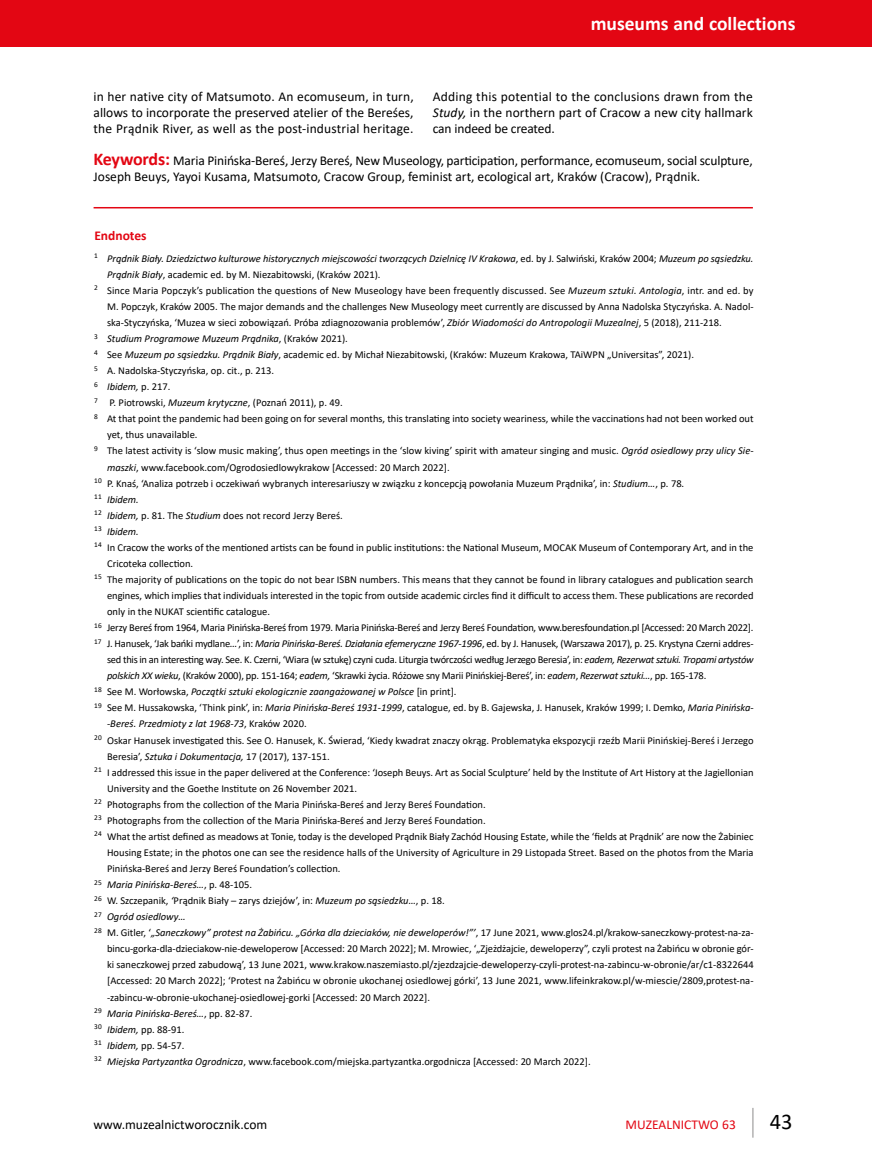
<style>
.page{position:relative;width:872px;height:1170px;background:#fff}
.page>*{position:absolute;margin:0;border:0;box-sizing:border-box;transform-origin:0 0}
.t1{font:22.5px "Calibri";color:#000}
.t2{font:700 19.5px "Calibri";color:#fff}
.t3{font:13.5px/16px "Calibri";color:#000;text-align:justify}
.t4{font:13.5px "Calibri";color:#e30613}
.t5{font:700 13.5px "Calibri";color:#e30613}
.t6{font:10.5px "Calibri";color:#000}
.t7{font:italic 10.5px "Calibri";color:#000}
.t8{font:10.5px "Calibri";letter-spacing:-.02em;color:#000}
.t9{font:10.5px "Calibri";letter-spacing:-.025em;color:#000}
.s1{font-style:italic}
.s2{font-weight:700;font-size:18px;color:#e30613}
.s3{font-style:normal}
</style>
<div class="page">
<hr style="left:752px;top:1107px;width:1px;height:30px;background:#b3b2b2">
<div style="left:0;top:0;width:872px;height:47px;background:#e30613"></div>
<hr style="left:94px;top:207px;width:659px;height:1px;background:#e30613">
<h2 class="t2" style="left:590px;top:10px;width:206px">museums and collections</h2>
<p class="t3" style="left:94px;top:88px;width:322px">in her native city of Matsumoto. An ecomuseum, in turn, allows to incorporate the preserved atelier of the Bereśes, the Prądnik River, as well as the post-industrial heritage.</p>
<p class="t3" style="left:433px;top:88px;width:321px">Adding this potential to the conclusions drawn from the <span class="s1">Study,</span> in the northern part of Cracow a new city hallmark can indeed be created.</p>
<p class="t3" style="left:94px;top:152px;width:661px"><span class="s2">Keywords:</span> Maria Pinińska-Bereś, Jerzy Bereś, New Museology, participation, performance, ecomuseum, social sculpture,<br>Joseph Beuys, Yayoi Kusama, Matsumoto, Cracow Group, feminist art, ecological art, Kraków (Cracow), Prądnik.</p>
<p class="t5" style="left:94px;top:226px;width:54px">Endnotes</p>
<p class="t7" style="left:94px;top:251px;width:661px"><sup>1</sup> Prądnik Biały. Dziedzictwo kulturowe historycznych miejscowości tworzących Dzielnicę IV Krakowa<span class="s3">, ed. by J. Salwiński, Kraków 2004;</span> Muzeum po sąsiedzku.</p>
<p class="t6" style="left:107px;top:267px;width:275px"><span class="s1">Prądnik Biały</span>, academic ed. by M. Niezabitowski, (Kraków 2021).</p>
<p class="t6" style="left:94px;top:283px;width:661px"><sup>2</sup> Since Maria Popczyk’s publication the questions of New Museology have been frequently discussed. See <span class="s1">Muzeum sztuki. Antologia</span>, intr. and ed. by</p>
<p class="t6" style="left:107px;top:299px;width:648px">M. Popczyk, Kraków 2005. The major demands and the challenges New Museology meet currently are discussed by Anna Nadolska Styczyńska. A. Nadol-</p>
<p class="t6" style="left:107px;top:315px;width:616px">ska-Styczyńska, ‘Muzea w sieci zobowiązań. Próba zdiagnozowania problemów’, <span class="s1">Zbiór Wiadomości do Antropologii Muzealnej</span>, 5 (2018), 211-218.</p>
<p class="t7" style="left:94px;top:331px;width:255px"><sup>3</sup> Studium Programowe Muzeum Prądnika<span class="s3">, (Kraków 2021).</span></p>
<p class="t6" style="left:94px;top:347px;width:601px"><sup>4</sup> See <span class="s1">Muzeum po sąsiedzku. Prądnik Biały</span>, academic ed. by Michał Niezabitowski, (Kraków: Muzeum Krakowa, TAiWPN „Universitas”, 2021).</p>
<p class="t6" style="left:94px;top:363px;width:181px"><sup>5</sup> A. Nadolska-Styczyńska, op. cit., p. 213.</p>
<p class="t7" style="left:94px;top:379px;width:78px"><sup>6</sup> Ibidem, <span class="s3">p. 217.</span></p>
<p class="t6" style="left:94px;top:395px;width:250px"><sup>7</sup> P. Piotrowski, <span class="s1">Muzeum krytyczne</span>, (Poznań 2011), p. 49.</p>
<p class="t6" style="left:94px;top:411px;width:661px"><sup>8</sup> At that point the pandemic had been going on for several months, this translating into society weariness, while the vaccinations had not been worked out</p>
<p class="t6" style="left:107px;top:427px;width:92px">yet, thus unavailable.</p>
<p class="t6" style="left:94px;top:443px;width:661px"><sup>9</sup> The latest activity is ‘slow music making’, thus open meetings in the ‘slow kiving’ spirit with amateur singing and music. <span class="s1">Ogród osiedlowy przy ulicy Sie-</span></p>
<p class="t6" style="left:107px;top:459px;width:344px"><span class="s1">maszki</span>, www.facebook.com/Ogrodosiedlowykrakow [Accessed: 20 March 2022].</p>
<p class="t6" style="left:94px;top:476px;width:591px"><sup>10</sup> P. Knaś, ‘Analiza potrzeb i oczekiwań wybranych interesariuszy w związku z koncepcją powołania Muzeum Prądnika’, in: <span class="s1">Studium…</span>, p. 78.</p>
<p class="t7" style="left:94px;top:492px;width:46px"><sup>11</sup> Ibidem.</p>
<p class="t6" style="left:94px;top:508px;width:250px"><sup>12</sup> <span class="s1">Ibidem,</span> p. 81. The <span class="s1">Studium</span> does not record Jerzy Bereś.</p>
<p class="t7" style="left:94px;top:524px;width:46px"><sup>13</sup> Ibidem.</p>
<p class="t6" style="left:94px;top:540px;width:660px"><sup>14</sup> In Cracow the works of the mentioned artists can be found in public institutions: the National Museum, MOCAK Museum of Contemporary Art, and in the</p>
<p class="t6" style="left:107px;top:556px;width:88px">Cricoteka collection.</p>
<p class="t6" style="left:94px;top:572px;width:660px"><sup>15</sup> The majority of publications on the topic do not bear ISBN numbers. This means that they cannot be found in library catalogues and publication search</p>
<p class="t6" style="left:107px;top:588px;width:648px">engines, which implies that individuals interested in the topic from outside academic circles find it difficult to access them. These publications are recorded</p>
<p class="t6" style="left:107px;top:604px;width:165px">only in the NUKAT scientific catalogue.</p>
<p class="t8" style="left:94px;top:620px;width:660px"><sup>16</sup> Jerzy Bereś from 1964, Maria Pinińska-Bereś from 1979. Maria Pinińska-Bereś and Jerzy Bereś Foundation, www.beresfoundation.pl [Accessed: 20 March 2022].</p>
<p class="t8" style="left:94px;top:636px;width:661px"><sup>17</sup> J. Hanusek, ‘Jak bańki mydlane<span class="s1">…</span>’, in: <span class="s1">Maria Pinińska-Bereś. Działania efemeryczne 1967-1996</span>, ed. by J. Hanusek, (Warszawa 2017), p. 25. Krystyna Czerni addres-</p>
<p class="t9" style="left:107px;top:652px;width:648px">sed this in an interesting way. See. K. Czerni, ‘Wiara (w sztukę) czyni cuda. Liturgia twórczości według Jerzego Beresia’, in: <span class="s1">eadem, Rezerwat sztuki. Tropami artystów</span></p>
<p class="t8" style="left:107px;top:668px;width:601px"><span class="s1">polskich XX wieku</span>, (Kraków 2000), pp. 151-164; <span class="s1">eadem,</span> ‘Skrawki życia. Różowe sny Marii Pinińskiej-Bereś’, in: <span class="s1">eadem</span>, <span class="s1">Rezerwat sztuki…</span>, pp. 165-178.</p>
<p class="t7" style="left:94px;top:684px;width:364px"><sup>18</sup> <span class="s3">See M. Worłowska,</span> Początki sztuki ekologicznie zaangażowanej w Polsce <span class="s3">[in print].</span></p>
<p class="t6" style="left:94px;top:700px;width:661px"><sup>19</sup> See M. Hussakowska, ‘Think pink’, in: <span class="s1">Maria Pinińska-Bereś 1931-1999</span>, catalogue, ed. by B. Gajewska, J. Hanusek, Kraków 1999; I. Demko, <span class="s1">Maria Pinińska-</span></p>
<p class="t7" style="left:107px;top:716px;width:201px">-Bereś. Przedmioty z lat 1968-73<span class="s3">, Kraków 2020.</span></p>
<p class="t6" style="left:94px;top:732px;width:661px"><sup>20</sup> Oskar Hanusek investigated this. See O. Hanusek, K. Świerad, ‘Kiedy kwadrat znaczy okrąg. Problematyka ekspozycji rzeźb Marii Pinińskiej-Bereś i Jerzego</p>
<p class="t6" style="left:107px;top:748px;width:224px">Beresia’, <span class="s1">Sztuka i Dokumentacja,</span> 17 (2017), 137-151.</p>
<p class="t6" style="left:94px;top:764px;width:660px"><sup>21</sup> I addressed this issue in the paper delivered at the Conference: ‘Joseph Beuys. Art as Social Sculpture’ held by the Institute of Art History at the Jagiellonian</p>
<p class="t6" style="left:107px;top:780px;width:251px">University and the Goethe Institute on 26 November 2021.</p>
<p class="t6" style="left:94px;top:797px;width:393px"><sup>22</sup> Photographs from the collection of the Maria Pinińska-Bereś and Jerzy Bereś Foundation.</p>
<p class="t6" style="left:94px;top:813px;width:393px"><sup>23</sup> Photographs from the collection of the Maria Pinińska-Bereś and Jerzy Bereś Foundation.</p>
<p class="t6" style="left:94px;top:829px;width:660px"><sup>24</sup> What the artist defined as meadows at Tonie, today is the developed Prądnik Biały Zachód Housing Estate, while the ‘fields at Prądnik’ are now the Żabiniec</p>
<p class="t6" style="left:107px;top:845px;width:648px">Housing Estate; in the photos one can see the residence halls of the University of Agriculture in 29 Listopada Street. Based on the photos from the Maria</p>
<p class="t6" style="left:107px;top:861px;width:235px">Pinińska-Bereś and Jerzy Bereś Foundation’s collection.</p>
<p class="t7" style="left:94px;top:877px;width:159px"><sup>25</sup> Maria Pinińska-Bereś…<span class="s3">, p. 48-105.</span></p>
<p class="t6" style="left:94px;top:893px;width:352px"><sup>26</sup> W. Szczepanik, <span class="s1">‘</span>Prądnik Biały – zarys dziejów’, in: <span class="s1">Muzeum po sąsiedzku…</span>, p. 18.</p>
<p class="t7" style="left:94px;top:909px;width:93px"><sup>27</sup> Ogród osiedlowy…</p>
<p class="t6" style="left:94px;top:925px;width:661px"><sup>28</sup> M. Gitler, ‘<span class="s1">„Saneczkowy” protest na Żabińcu. „Górka dla dzieciaków, nie deweloperów!”’</span>, 17 June 2021, www.glos24.pl/krakow-saneczkowy-protest-na-za-</p>
<p class="t6" style="left:107px;top:941px;width:648px">bincu-gorka-dla-dzieciakow-nie-deweloperow [Accessed: 20 March 2022]; M. Mrowiec, ‘„Zjeżdżajcie, deweloperzy”, czyli protest na Żabińcu w obronie gór-</p>
<p class="t6" style="left:107px;top:957px;width:648px">ki saneczkowej przed zabudową’, 13 June 2021, www.krakow.naszemiasto.pl/zjezdzajcie-deweloperzy-czyli-protest-na-zabincu-w-obronie/ar/c1-8322644</p>
<p class="t6" style="left:107px;top:973px;width:648px">[Accessed: 20 March 2022]; ‘Protest na Żabińcu w obronie ukochanej osiedlowej górki’, 13 June 2021, www.lifeinkrakow.pl/w-miescie/2809,protest-na-</p>
<p class="t6" style="left:107px;top:989px;width:324px">-zabincu-w-obronie-ukochanej-osiedlowej-gorki [Accessed: 20 March 2022].</p>
<p class="t7" style="left:94px;top:1005px;width:159px"><sup>29</sup> Maria Pinińska-Bereś…<span class="s3">, pp. 82-87.</span></p>
<p class="t6" style="left:94px;top:1021px;width:92px"><sup>30</sup> <span class="s1">Ibidem,</span> pp. 88-91.</p>
<p class="t6" style="left:94px;top:1037px;width:92px"><sup>31</sup> <span class="s1">Ibidem,</span> pp. 54-57.</p>
<p class="t6" style="left:94px;top:1053px;width:498px"><sup>32</sup> <span class="s1">Miejska Partyzantka Ogrodnicza</span>, www.facebook.com/miejska.partyzantka.orgodnicza [Accessed: 20 March 2022].</p>
<p class="t3" style="left:94px;top:1115px;width:175px">www.muzealnictworocznik.com</p>
<p class="t4" style="left:625px;top:1114px;width:112px">MUZEALNICTWO 63</p>
<h1 class="t1" style="left:770px;top:1105px;width:24px">43</h1>
</div>
